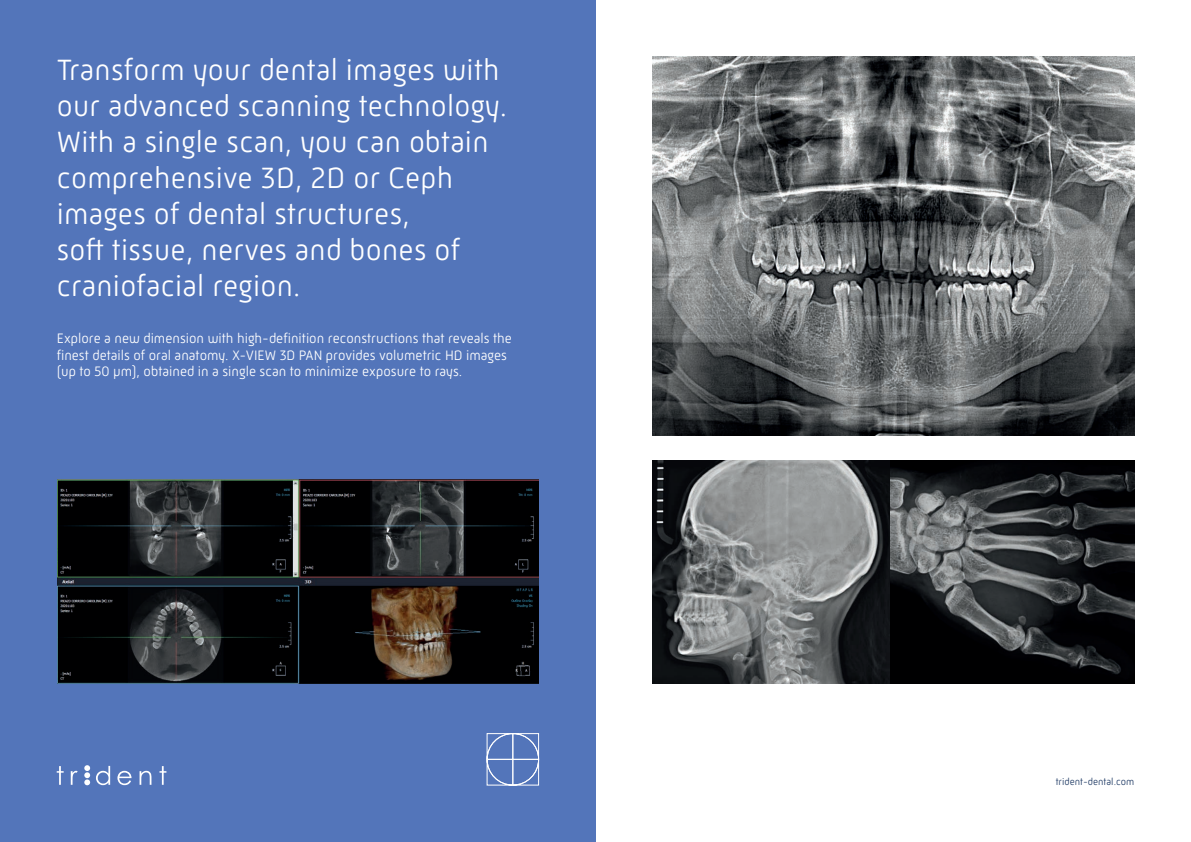
<style>
.page{position:relative;width:1191px;height:842px;background:#fff}
.page>*{position:absolute;margin:0;border:0;box-sizing:border-box;transform-origin:0 0}
.t1{font:300 30px/36px "Mic 32 New Rounded";letter-spacing:.01em;color:#fff}
.t2{font:300 14px/16.8px "Mic 32 New Rounded";color:#fff}
.t3{font:300 10px "Mic 32 New Rounded";color:#1b3762}
</style>
<div class="page">
<img style="left:652px;top:461px;width:239px;height:222px">
<svg style="left:891px;top:461px;width:243px;height:222px;background:#2c2e30"></svg>
<div style="left:0;top:0;width:595px;height:842px;background:#5375ba"></div>
<svg style="left:84px;top:765px;width:6px;height:20px"></svg>
<svg style="left:57px;top:766px;width:7px;height:19px"></svg>
<svg style="left:71px;top:771px;width:7px;height:14px"></svg>
<svg style="left:96px;top:766px;width:14px;height:19px"></svg>
<svg style="left:117px;top:771px;width:14px;height:14px"></svg>
<svg style="left:140px;top:771px;width:11px;height:14px"></svg>
<svg style="left:159px;top:766px;width:7px;height:19px"></svg>
<svg style="left:487px;top:733px;width:52px;height:52px"></svg>
<img style="left:57px;top:480px;width:482px;height:203px">
<img style="left:652px;top:57px;width:482px;height:379px">
<h1 class="t1" style="left:57px;top:51px;width:452px">Transform your dental images with our advanced scanning technology.<br>With a single scan, you can obtain comprehensive 3D, 2D or Ceph images of dental structures,<br>soft tissue, nerves and bones of craniofacial region.</h1>
<p class="t2" style="left:57px;top:330px;width:457px">Explore a new dimension with high-definition reconstructions that reveals the finest details of oral anatomy. X-VIEW 3D PAN provides volumetric HD images (up to 50 μm), obtained in a single scan to minimize exposure to rays.</p>
<p class="t3" style="left:1055px;top:776px;width:80px">trident-dental.com</p>
</div>
